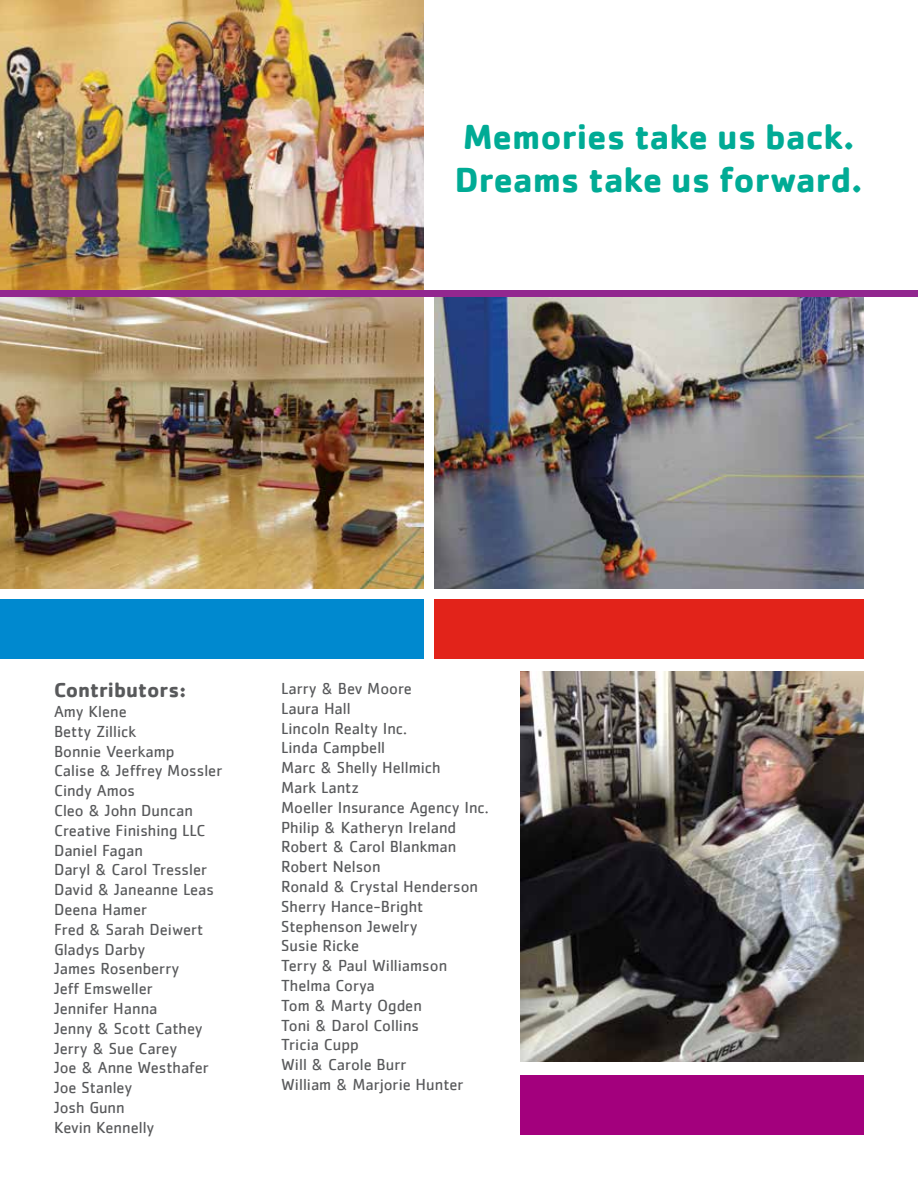
<style>
.page{position:relative;width:918px;height:1188px;background:#fff}
.page>*{position:absolute;margin:0;border:0;box-sizing:border-box;transform-origin:0 0}
.t1{font:700 36px/43.2px "Cachet";color:#00ab95}
.t2{font:700 21px "Cachet";color:#58595b}
.t3{font:16.5px/19.8px "Cachet";color:#58595b}
</style>
<div class="page">
<img style="left:0;top:0;width:423px;height:291px">
<img style="left:434px;top:297px;width:430px;height:292px">
<img style="left:0;top:297px;width:423px;height:292px">
<div style="left:0;top:291px;width:918px;height:6px;background:#92278f"></div>
<img style="left:521px;top:672px;width:343px;height:389px">
<div style="left:434px;top:599px;width:430px;height:60px;background:#e2231a"></div>
<div style="left:0;top:599px;width:423px;height:60px;background:#0089cf"></div>
<div style="left:521px;top:1075px;width:343px;height:60px;background:#a3007d"></div>
<h1 class="t1" style="left:455px;top:114px;width:409px">Memories take us back.<br>Dreams take us forward.</h1>
<p class="t2" style="left:54px;top:677px;width:134px">Contributors:</p>
<p class="t3" style="left:54px;top:701px;width:170px">Amy Klene<br>Betty Zillick<br>Bonnie Veerkamp<br>Calise &amp; Jeffrey Mossler<br>Cindy Amos<br>Cleo &amp; John Duncan<br>Creative Finishing LLC<br>Daniel Fagan<br>Daryl &amp; Carol Tressler<br>David &amp; Janeanne Leas<br>Deena Hamer<br>Fred &amp; Sarah Deiwert<br>Gladys Darby<br>James Rosenberry<br>Jeff Emsweller<br>Jennifer Hanna<br>Jenny &amp; Scott Cathey<br>Jerry &amp; Sue Carey<br>Joe &amp; Anne Westhafer<br>Joe Stanley<br>Josh Gunn<br>Kevin Kennelly</p>
<p class="t3" style="left:281px;top:678px;width:209px">Larry &amp; Bev Moore<br>Laura Hall<br>Lincoln Realty Inc.<br>Linda Campbell<br>Marc &amp; Shelly Hellmich<br>Mark Lantz<br>Moeller Insurance Agency Inc.<br>Philip &amp; Katheryn Ireland<br>Robert &amp; Carol Blankman<br>Robert Nelson<br>Ronald &amp; Crystal Henderson<br>Sherry Hance-Bright<br>Stephenson Jewelry<br>Susie Ricke<br>Terry &amp; Paul Williamson<br>Thelma Corya<br>Tom &amp; Marty Ogden<br>Toni &amp; Darol Collins<br>Tricia Cupp<br>Will &amp; Carole Burr<br>William &amp; Marjorie Hunter</p>
</div>
